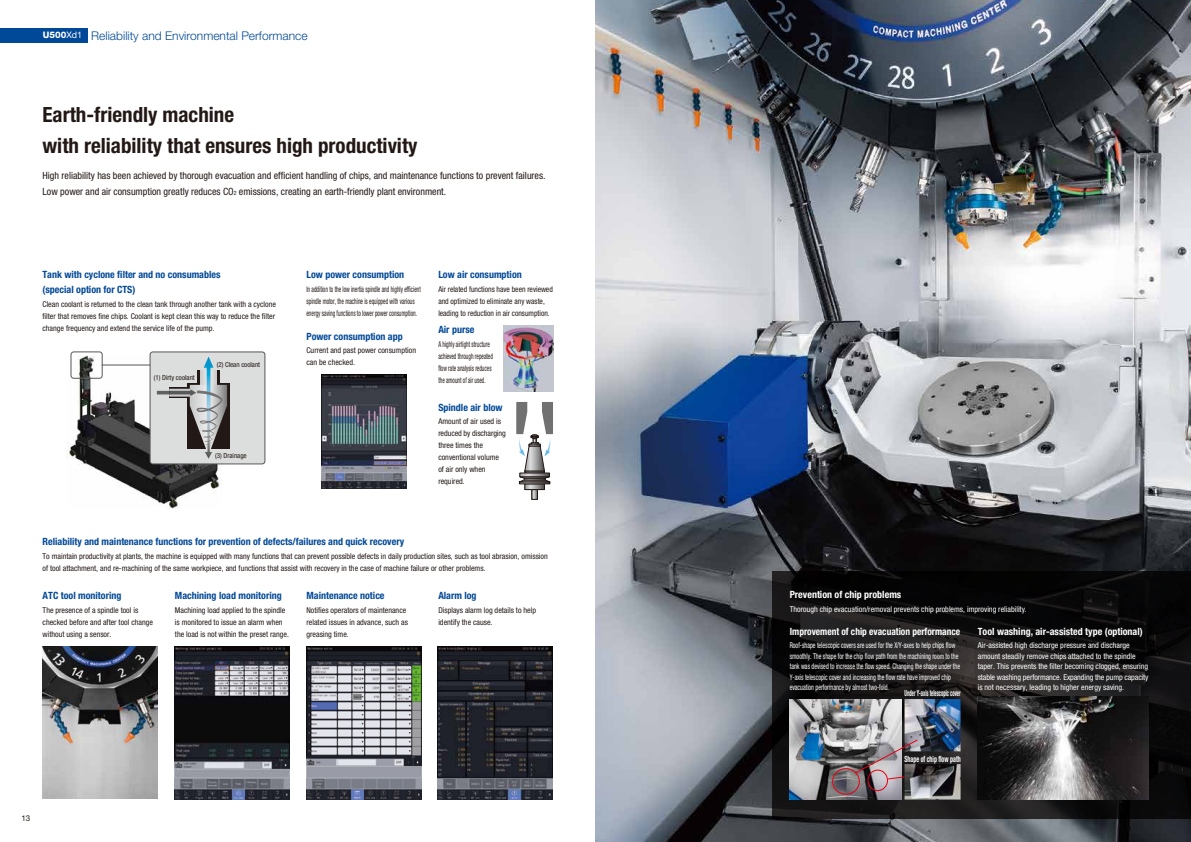
<style>
.page{position:relative;width:1191px;height:842px;background:#fff}
.page>*{position:absolute;margin:0;border:0;box-sizing:border-box;transform-origin:0 0}
.t1{font:700 condensed 21px/31px "Helvetica Neue LT Pro";color:#221815}
.t2{font:300 12px "Helvetica Neue LT Pro";color:#004898}
.t3{font:700 condensed 10px/15px "Helvetica Neue LT Pro";color:#004898}
.t4{font:condensed 10px/16px "Helvetica Neue LT Pro";color:#221815}
.t5{font:700 condensed 10px "Helvetica Neue LT Pro";color:#fff}
.t6{font:700 condensed 10px "Helvetica Neue LT Pro";color:#fff;scale:.94 1}
.t7{font:700 condensed 8.5px "Helvetica Neue LT Pro";color:#fff;scale:.56 1}
.t8{font:700 condensed 8.5px "Helvetica Neue LT Pro";color:#fff;scale:.7 1}
.t9{font:condensed 8px/12px "Helvetica Neue LT Pro";color:#221815}
.t10{font:condensed 8px/10.5px "Helvetica Neue LT Pro";color:#fff}
.t11{font:condensed 8px/10.5px "Helvetica Neue LT Pro";color:#fff;scale:.76 1}
.t12{font:condensed 8px/12px "Helvetica Neue LT Pro";color:#221815;scale:.7 1}
.t13{font:condensed 8px/12px "Helvetica Neue LT Pro";color:#221815;scale:.95 1}
.t14{font:condensed 8px/12px "Helvetica Neue LT Pro";color:#221815;scale:.69 1}
.t15{font:8px "Helvetica Neue LT Pro";color:#221815}
.t16{font:condensed 7px "Helvetica Neue LT Pro";color:#221815}
.s1{font-weight:800;font-size:9px;color:#fff}
.s2{font-weight:400;font-size:9px;color:#fff}
.s3{font-size:5.8px}
</style>
<div class="page">
<img style="left:595px;top:0;width:596px;height:842px">
<div style="left:0;top:28px;width:87px;height:15px;background:#004898"></div>
<svg style="left:533px;top:491px;width:2px;height:6px"></svg>
<div style="left:531px;top:489px;width:6px;height:10px;border:1px solid #221815"></div>
<svg style="left:527px;top:486px;width:15px;height:2px"></svg>
<div style="left:525px;top:484px;width:19px;height:6px;border:1px solid #221815"></div>
<div style="left:519px;top:482px;width:31px;height:2px;border:1px solid #221815"></div>
<svg style="left:516px;top:402px;width:37px;height:80px"></svg>
<img style="left:503px;top:325px;width:50px;height:67px">
<img style="left:43px;top:646px;width:115px;height:153px">
<svg style="left:771px;top:571px;width:420px;height:247px;background:#131213"></svg>
<img style="left:789px;top:699px;width:112px;height:101px">
<img style="left:904px;top:699px;width:56px;height:52px">
<img style="left:904px;top:764px;width:56px;height:36px">
<div style="left:867px;top:770px;width:21px;height:21px;border:1px solid #e60012;border-radius:50%"></div>
<div style="left:832px;top:768px;width:27px;height:27px;border:1px solid #e60012;border-radius:50%"></div>
<svg style="left:854px;top:739px;width:64px;height:41px;background:#8a7f82"></svg>
<img style="left:978px;top:696px;width:170px;height:104px">
<img style="left:67px;top:355px;width:155px;height:153px">
<div style="left:71px;top:352px;width:31px;height:26px;border:1px solid #595757;border-radius:3px"></div>
<hr style="left:102px;top:365px;width:48px;height:1px;background:#595757">
<div style="left:150px;top:352px;width:115px;height:112px;background:#dcdddd;border-radius:3px"></div>
<div style="left:150px;top:352px;width:115px;height:112px;border:1px solid #595757;border-radius:3px"></div>
<div style="left:187px;top:383px;width:43px;height:66px;background:#221815"></div>
<svg style="left:157px;top:356px;width:70px;height:103px"></svg>
<img style="left:174px;top:646px;width:115px;height:153px">
<img style="left:306px;top:646px;width:115px;height:153px">
<img style="left:438px;top:646px;width:114px;height:153px">
<img style="left:321px;top:375px;width:85px;height:113px">
<h2 class="t2" style="left:43px;top:28px;width:266px"><span class="s1">U500</span><span class="s2">Xd1</span> Reliability and Environmental Performance</h2>
<h1 class="t1" style="left:43px;top:99px;width:376px">Earth-friendly machine<br>with reliability that ensures high productivity</h1>
<p class="t4" style="left:43px;top:167px;width:504px">High reliability has been achieved by thorough evacuation and efficient handling of chips, and maintenance functions to prevent failures.<br>Low power and air consumption greatly reduces CO<span class="s3">2</span> emissions, creating an earth-friendly plant environment.</p>
<p class="t3" style="left:43px;top:267px;width:179px">Tank with cyclone filter and no consumables (special option for CTS)</p>
<p class="t9" style="left:43px;top:298px;width:235px;text-align:justify">Clean coolant is returned to the clean tank through another tank with a cyclone filter that removes fine chips. Coolant is kept clean this way to reduce the filter change frequency and extend the service life of the pump.</p>
<p class="t16" style="left:154px;top:374px;width:42px">(1) Dirty coolant</p>
<p class="t16" style="left:217px;top:360px;width:45px">(2) Clean coolant</p>
<p class="t16" style="left:215px;top:452px;width:33px">(3) Drainage</p>
<p class="t3" style="left:306px;top:267px;width:99px">Low power consumption</p>
<p class="t12" style="left:306px;top:283px;width:165px">In addition to the low inertia spindle and highly efficient spindle motor, the machine is equipped with various energy saving functions to lower power consumption.</p>
<p class="t3" style="left:306px;top:329px;width:98px">Power consumption app</p>
<p class="t9" style="left:306px;top:344px;width:111px">Current and past power consumption can be checked.</p>
<p class="t3" style="left:438px;top:267px;width:85px">Low air consumption</p>
<p class="t13" style="left:438px;top:283px;width:122px">Air related functions have been reviewed and optimized to eliminate any waste, leading to reduction in air consumption.</p>
<p class="t3" style="left:438px;top:322px;width:38px">Air purse</p>
<p class="t14" style="left:438px;top:338px;width:81px">A highly airtight structure achieved through repeated flow rate analysis reduces the amount of air used.</p>
<p class="t3" style="left:438px;top:399px;width:66px">Spindle air blow</p>
<p class="t9" style="left:438px;top:415px;width:69px">Amount of air used is reduced by discharging three times the conventional volume of air only when required.</p>
<p class="t3" style="left:43px;top:534px;width:363px">Reliability and maintenance functions for prevention of defects/failures and quick recovery</p>
<p class="t9" style="left:43px;top:550px;width:507px">To maintain productivity at plants, the machine is equipped with many functions that can prevent possible defects in daily production sites, such as tool abrasion, omission of tool attachment, and re-machining of the same workpiece, and functions that assist with recovery in the case of machine failure or other problems.</p>
<p class="t3" style="left:43px;top:588px;width:80px">ATC tool monitoring</p>
<p class="t9" style="left:43px;top:604px;width:112px">The presence of a spindle tool is checked before and after tool change without using a sensor.</p>
<p class="t3" style="left:175px;top:588px;width:108px">Machining load monitoring</p>
<p class="t9" style="left:175px;top:604px;width:115px">Machining load applied to the spindle is monitored to issue an alarm when the load is not within the preset range.</p>
<p class="t3" style="left:306px;top:588px;width:80px">Maintenance notice</p>
<p class="t9" style="left:306px;top:604px;width:103px">Notifies operators of maintenance related issues in advance, such as greasing time.</p>
<p class="t3" style="left:438px;top:588px;width:40px">Alarm log</p>
<p class="t9" style="left:438px;top:604px;width:99px">Displays alarm log details to help identify the cause.</p>
<p class="t15" style="left:21px;top:813px;width:10px">13</p>
<p class="t5" style="left:789px;top:588px;width:113px">Prevention of chip problems</p>
<p class="t10" style="left:789px;top:603px;width:239px">Thorough chip evacuation/removal prevents chip problems, improving reliability.</p>
<p class="t6" style="left:789px;top:625px;width:183px">Improvement of chip evacuation performance</p>
<p class="t11" style="left:789px;top:640px;width:225px">Roof-shape telescopic covers are used for the X/Y-axes to help chips flow smoothly. The shape for the chip flow path from the machining room to the tank was devised to increase the flow speed. Changing the shape under the Y-axis telescopic cover and increasing the flow rate have improved chip evacuation performance by almost two-fold.</p>
<p class="t5" style="left:977px;top:625px;width:166px">Tool washing, air-assisted type (optional)</p>
<p class="t10" style="left:977px;top:640px;width:172px">Air-assisted high discharge pressure and discharge amount steadily remove chips attached to the spindle taper. This prevents the filter becoming clogged, ensuring stable washing performance. Expanding the pump capacity is not necessary, leading to higher energy saving.</p>
<p class="t7" style="left:904px;top:688px;width:102px">Under Y-axis telescopic cover</p>
<p class="t8" style="left:904px;top:753px;width:82px">Shape of chip flow path</p>
</div>
